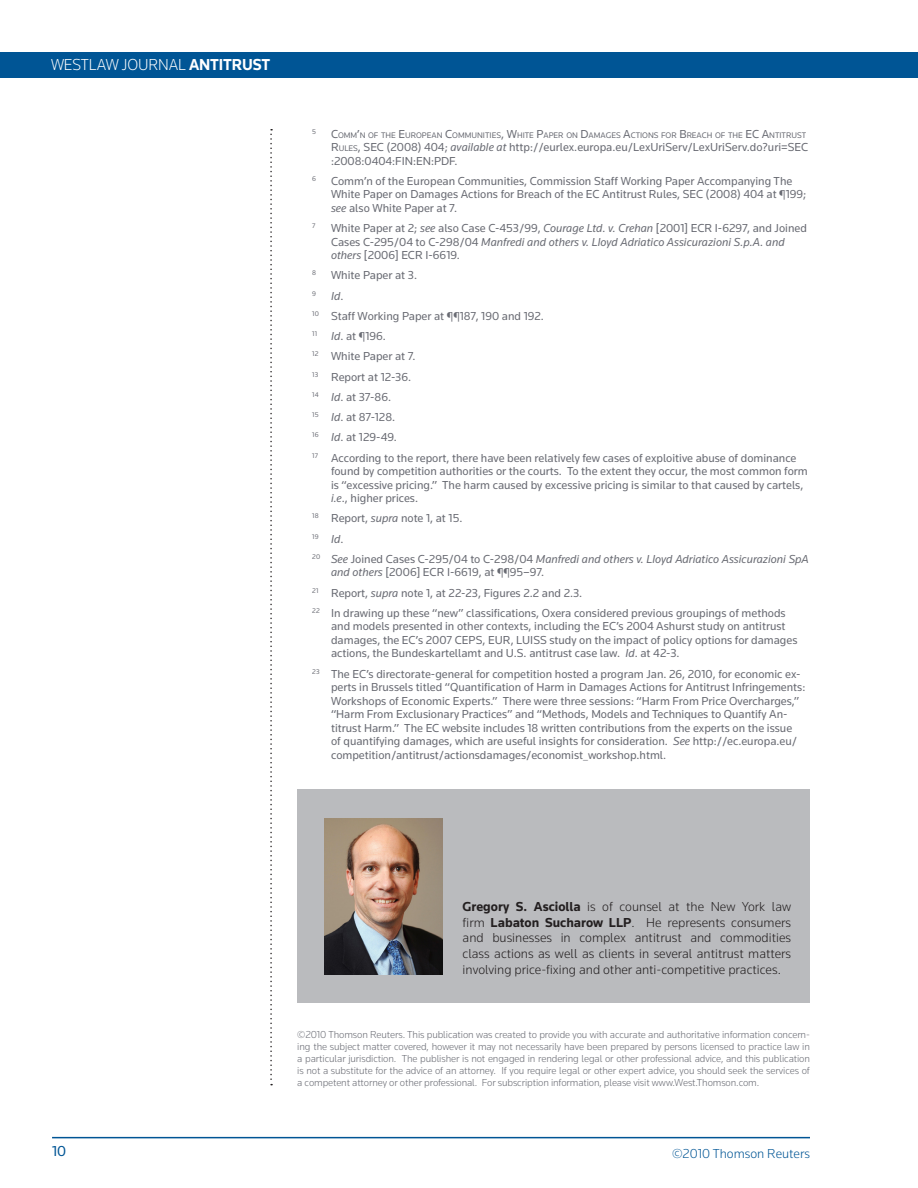
<style>
.page{position:relative;width:918px;height:1188px;background:#fff}
.page>*{position:absolute;margin:0;border:0;box-sizing:border-box;transform-origin:0 0}
.t1{font:300 16.5px "Knowledge";letter-spacing:-.01em;color:#fff;scale:.95 1}
.t2{font:15px "Knowledge";color:#005595}
.AB{font:300 13.5px/15.9px "Knowledge";color:#231f20;text-align:justify}
.t3{font:300 13.5px "Knowledge";color:#005595}
.EN{font:12px/13.5px "Knowledge";color:#696b73}
.EN-2{font:italic 12px/13.5px "Knowledge";color:#696b73}
.t4{font:300 10.5px/12px "Knowledge";letter-spacing:-.01em;color:#696b73;text-align:justify}
.EN-3{font:8.4px "Knowledge";color:#696b73}
.EN-4{font:7.05px "Knowledge";color:#696b73}
.s1{font-weight:700}
.s2{font-size:12px}
.s3{font-style:inherit}
.s4{font-size:8.4px}
.s5{font-style:italic}
.s6{font-style:normal}
.s7{font-style:italic;font-size:12px}
</style>
<div class="page">
<div style="left:0;top:52px;width:918px;height:26px;background:#005595"></div>
<hr style="left:52px;top:1137px;width:758px;height:1px;background:#005595">
<svg style="left:270px;top:129px;width:2px;height:956px"></svg>
<div style="left:297px;top:789px;width:513px;height:214px;background:#babbbe"></div>
<img style="left:325px;top:818px;width:117px;height:156px">
<h1 class="t1" style="left:51px;top:55px;width:232px">WESTLAW JOURNAL <span class="s1">ANTITRUST</span></h1>
<p class="EN-3" style="left:312px;top:130px;width:496px"><sup>5</sup> <span class="s2">C</span>OMM<span class="s2">’</span>N OF THE <span class="s2">E</span> UROPEAN <span class="s2">C</span>OMMUNITIES<span class="s2">, W</span>HITE <span class="s2">P</span>APER ON <span class="s2">D</span>AMAGES <span class="s2">A</span>CTIONS FOR <span class="s2">B</span>REACH OF THE <span class="s2">EC A</span>NTITRUST</p>
<p class="EN" style="left:331px;top:140px;width:479px"><span class="s3">R</span><span class="s4">ULES</span><span class="s3">,</span> SEC (2008) 404; <span class="s5">available at</span> http://eurlex.europa.eu/LexUriServ/LexUriServ.do?uri=SEC :2008:0404:FIN:EN:PDF.</p>
<p class="EN" style="left:331px;top:174px;width:477px;text-indent:-19px"><sup>6</sup> Comm’n of the European Communities, Commission Staff Working Paper Accompanying The<br>White Paper on Damages Actions for Breach of the EC Antitrust Rules, SEC (2008) 404 at ¶199; <span class="s5">see</span> also White Paper at 7.</p>
<p class="EN-4" style="left:312px;top:221px;width:5px">7</p>
<p class="EN" style="left:331px;top:221px;width:477px">White Paper at 2; <span class="s5">see</span> also Case C-453/99, <span class="s5">Courage Ltd. v. Crehan</span> [2001] ECR I-6297, and Joined<br>Cases C-295/04 to C-298/04 <span class="s5">Manfredi and others v. Lloyd Adriatico Assicurazioni S.p.A. and others</span> [2006] ECR I-6619.</p>
<p class="EN" style="left:312px;top:268px;width:106px"><sup>8</sup> White Paper at 3.</p>
<p class="EN-2" style="left:312px;top:289px;width:33px"><sup>9</sup> Id<span class="s6">.</span></p>
<p class="EN" style="left:312px;top:309px;width:233px"><sup>10</sup> Staff Working Paper at ¶¶187, 190 and 192.</p>
<p class="EN" style="left:312px;top:329px;width:75px"><sup>11</sup> <span class="s5">Id</span>. at ¶196.</p>
<p class="EN" style="left:312px;top:349px;width:105px"><sup>12</sup> White Paper at 7.</p>
<p class="EN" style="left:312px;top:370px;width:100px"><sup>13</sup> Report at 12-36.</p>
<p class="EN" style="left:312px;top:390px;width:80px"><sup>14</sup> <span class="s5">Id</span>. at 37-86.</p>
<p class="EN" style="left:312px;top:410px;width:84px"><sup>15</sup> <span class="s5">Id</span>. at 87-128.</p>
<p class="EN" style="left:312px;top:430px;width:86px"><sup>16</sup> <span class="s5">Id</span>. at 129-49.</p>
<p class="EN" style="left:331px;top:451px;width:478px;text-indent:-19px"><sup>17</sup> According to the report, there have been relatively few cases of exploitive abuse of dominance found by competition authorities or the courts. To the extent they occur, the most common form is “excessive pricing.” The harm caused by excessive pricing is similar to that caused by cartels, <span class="s5">i.e</span>., higher prices.</p>
<p class="EN" style="left:312px;top:511px;width:152px"><sup>18</sup> Report, <span class="s5">supra</span> note 1, at 15.</p>
<p class="EN-4" style="left:312px;top:532px;width:33px">19 <span class="s7">Id</span><span class="s2">.</span></p>
<p class="EN-2" style="left:331px;top:552px;width:479px;text-indent:-19px"><sup>20</sup> See <span class="s6">Joined Cases C-295/04 to C-298/04</span> Manfredi and others v. Lloyd Adriatico Assicurazioni SpA and others <span class="s6">[2006] ECR I-6619, at ¶¶95–97.</span></p>
<p class="EN" style="left:312px;top:586px;width:272px"><sup>21</sup> Report, <span class="s5">supra</span> note 1, at 22-23, Figures 2.2 and 2.3.</p>
<p class="EN" style="left:331px;top:606px;width:468px;text-indent:-19px"><sup>22</sup> In drawing up these “new” classifications, Oxera considered previous groupings of methods and models presented in other contexts, including the EC’s 2004 Ashurst study on antitrust damages, the EC’s 2007 CEPS, EUR, LUISS study on the impact of policy options for damages actions, the Bundeskartellamt and U.S. antitrust case law. <span class="s5">Id</span>. at 42-3.</p>
<p class="EN" style="left:331px;top:667px;width:476px;text-indent:-19px"><sup>23</sup> The EC’s directorate-general for competition hosted a program Jan. 26, 2010, for economic ex&shy;perts in Brussels titled “Quantification of Harm in Damages Actions for Antitrust Infringements:<br>Workshops of Economic Experts.” There were three sessions: “Harm From Price Overcharges,” “Harm From Exclusionary Practices” and “Methods, Models and Techniques to Quantify An&shy;titrust Harm.” The EC website includes 18 written contributions from the experts on the issue<br>of quantifying damages, which are useful insights for consideration. <span class="s5">See</span> http://ec.europa.eu/ competition/antitrust/actionsdamages/economist_workshop.html.</p>
<p class="AB" style="left:463px;top:898px;width:330px"><span class="s1">Gregory S. Asciolla</span> is of counsel at the New York law firm <span class="s1">Labaton Sucharow LLP</span>. He represents consumers and businesses in complex antitrust and commodities class actions as well as clients in several antitrust matters involving price-fixing and other anti-competitive practices.</p>
<p class="t4" style="left:297px;top:1028px;width:514px">©2010 Thomson Reuters. This publication was created to provide you with accurate and authoritative information concern&shy;ing the subject matter covered, however it may not necessarily have been prepared by persons licensed to practice law in a particular jurisdiction. The publisher is not engaged in rendering legal or other professional advice, and this publication is not a substitute for the advice of an attorney. If you require legal or other expert advice, you should seek the services of a competent attorney or other professional. For subscription information, please visit www.West.Thomson.com.</p>
<p class="t2" style="left:52px;top:1142px;width:16px">10</p>
<p class="t3" style="left:672px;top:1145px;width:139px">©2010 Thomson Reuters</p>
</div>
